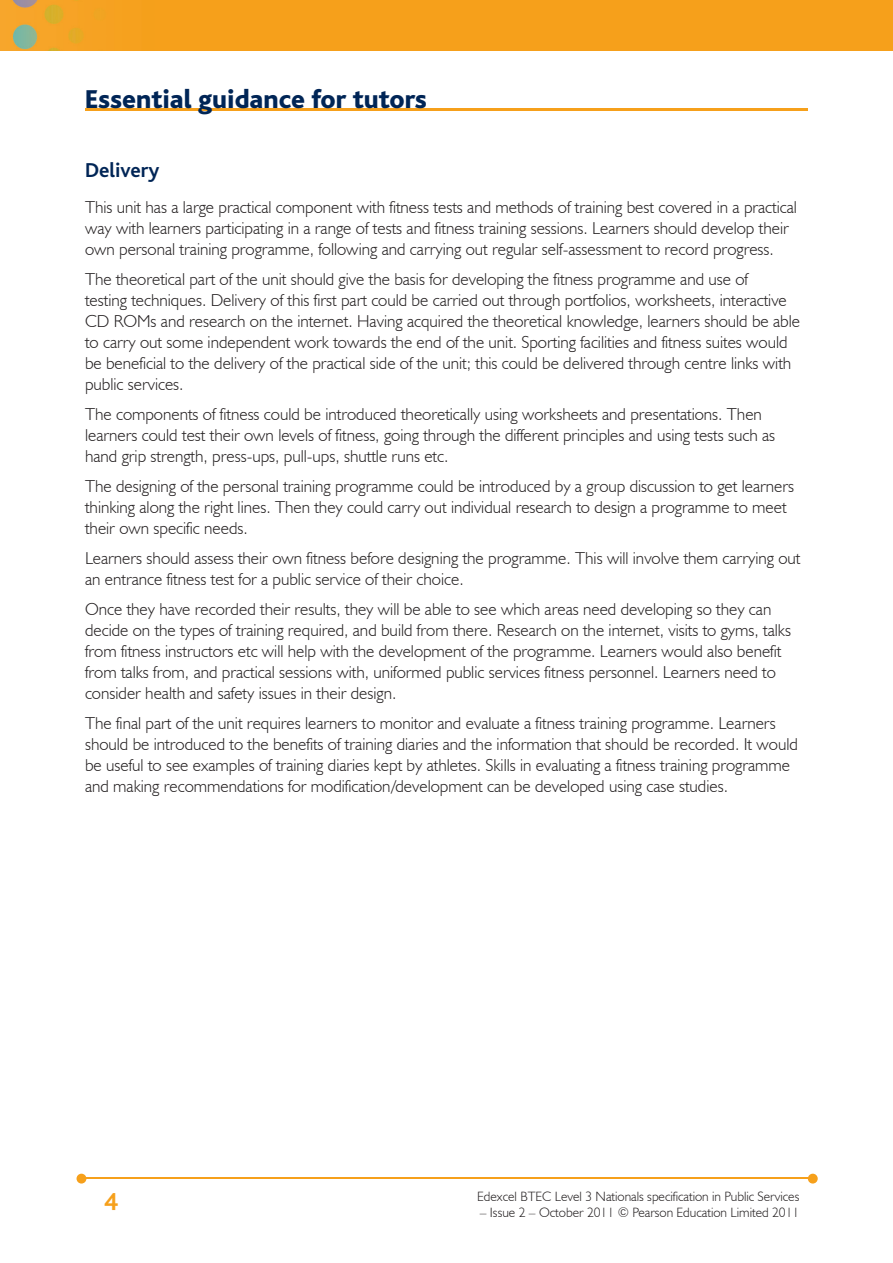
<style>
.page{position:relative;width:893px;height:1263px;background:#fff}
.page>*{position:absolute;margin:0;border:0;box-sizing:border-box;transform-origin:0 0}
.t1{font:800 27px "Bliss";color:#002556}
.t2{font:700 25.5px "Bliss";color:#f6a01b}
.t3{font:700 21px "Bliss";color:#002556}
.t4{font:300 17.25px/21px "Humanist 521 BT";color:#231f20}
.t5{font:300 13.5px "Humanist 521 BT";color:#231f20}
</style>
<div class="page">
<img style="left:0;top:0;width:893px;height:51px">
<hr style="left:82px;top:1178px;width:728px;height:1px;background:#f6a01b">
<svg style="left:808px;top:1174px;width:10px;height:9px"></svg>
<svg style="left:77px;top:1174px;width:9px;height:9px"></svg>
<hr style="left:85px;top:108px;width:723px;height:2px;background:#f6a01b">
<h1 class="t1" style="left:85px;top:85px;width:343px">Essential guidance for tutors</h1>
<p class="t3" style="left:85px;top:159px;width:76px">Delivery</p>
<p class="t4" style="left:85px;top:197px;width:713px">This unit has a large practical component with fitness tests and methods of training best covered in a practical way with learners participating in a range of tests and fitness training sessions. Learners should develop their own personal training programme, following and carrying out regular self-assessment to record progress.</p>
<p class="t4" style="left:85px;top:269px;width:717px">The theoretical part of the unit should give the basis for developing the fitness programme and use of<br>testing techniques. Delivery of this first part could be carried out through portfolios, worksheets, interactive CD ROMs and research on the internet. Having acquired the theoretical knowledge, learners should be able to carry out some independent work towards the end of the unit. Sporting facilities and fitness suites would be beneficial to the delivery of the practical side of the unit; this could be delivered through centre links with public services.</p>
<p class="t4" style="left:85px;top:404px;width:692px">The components of fitness could be introduced theoretically using worksheets and presentations. Then learners could test their own levels of fitness, going through the different principles and using tests such as hand grip strength, press-ups, pull-ups, shuttle runs etc.</p>
<p class="t4" style="left:85px;top:476px;width:711px">The designing of the personal training programme could be introduced by a group discussion to get learners thinking along the right lines. Then they could carry out individual research to design a programme to meet their own specific needs.</p>
<p class="t4" style="left:85px;top:548px;width:717px">Learners should assess their own fitness before designing the programme. This will involve them carrying out an entrance fitness test for a public service of their choice.</p>
<p class="t4" style="left:85px;top:599px;width:707px">Once they have recorded their results, they will be able to see which areas need developing so they can decide on the types of training required, and build from there. Research on the internet, visits to gyms, talks from fitness instructors etc will help with the development of the programme. Learners would also benefit from talks from, and practical sessions with, uniformed public services fitness personnel. Learners need to consider health and safety issues in their design.</p>
<p class="t4" style="left:85px;top:713px;width:714px">The final part of the unit requires learners to monitor and evaluate a fitness training programme. Learners should be introduced to the benefits of training diaries and the information that should be recorded. It would be useful to see examples of training diaries kept by athletes. Skills in evaluating a fitness training programme and making recommendations for modification/development can be developed using case studies.</p>
<h2 class="t2" style="left:104px;top:1188px;width:15px">4</h2>
<p class="t5" style="left:477px;top:1188px;width:324px">Edexcel BTEC Level 3 Nationals specification in Public Services</p>
<p class="t5" style="left:480px;top:1204px;width:321px">– Issue 2 – October 2011 © Pearson Education Limited 2011</p>
</div>
